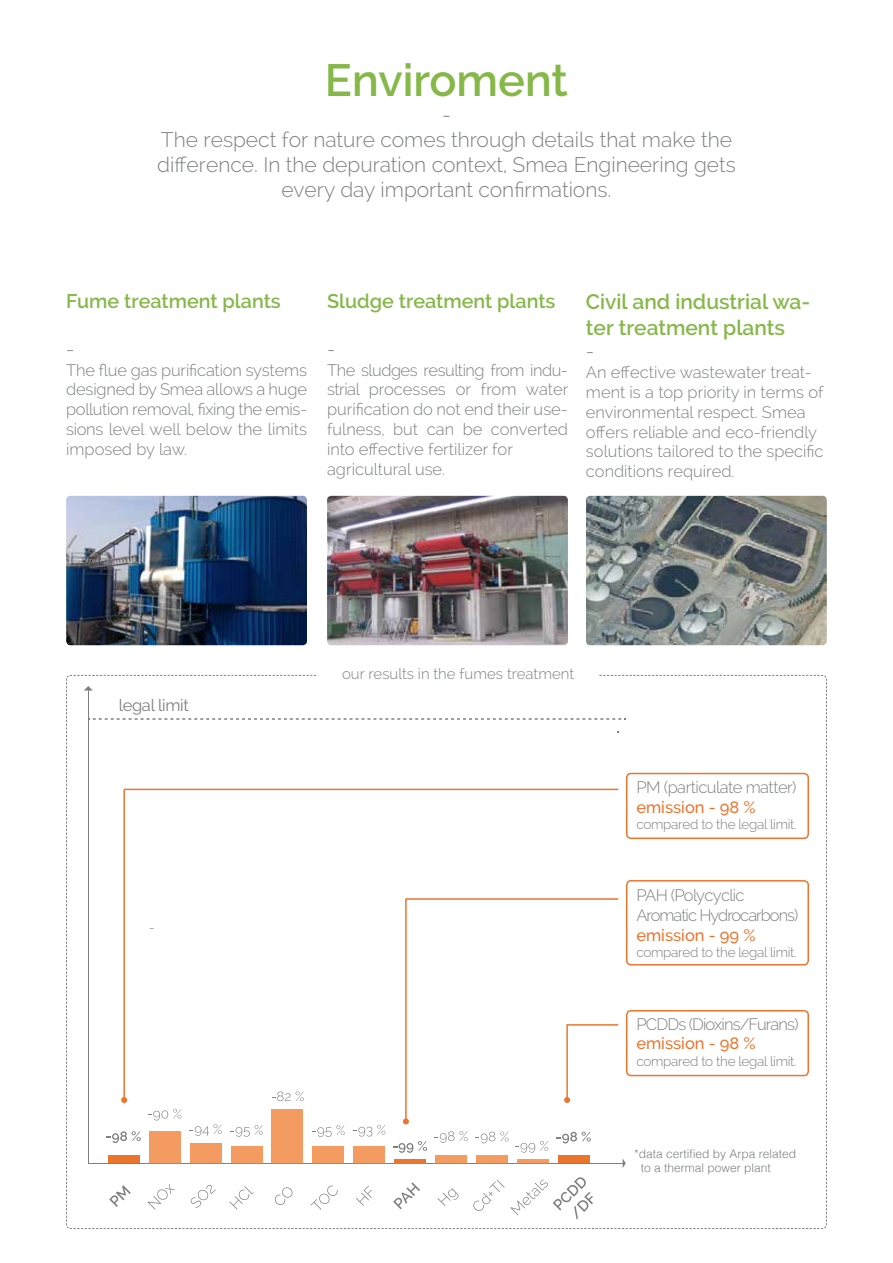
<style>
.page{position:relative;width:893px;height:1263px;background:#fff}
.page>*{position:absolute;margin:0;border:0;box-sizing:border-box;transform-origin:0 0}
.t1{font:600 45px "Raleway";color:#86b849}
.t2{font:300 21px/25.2px "Raleway";color:#7f8080;text-align:center}
.t3{font:600 21px/25.2px "Raleway";color:#86b849}
.t4{font:600 19.8px "Raleway";color:#86b849}
.t5{font:300 19.8px "Raleway";color:#7f8080}
.t6{font:300 16.5px/19.8px "Raleway";color:#7f8080}
.t7{font:500 16.5px "Raleway";color:#eb752d}
.t8{font:300 16.5px/19.8px "Raleway";letter-spacing:-.06em;color:#7f8080}
.t9{font:300 16.5px "Raleway";letter-spacing:-.03em;color:#7f8080}
.t10{font:300 16.5px "Raleway";letter-spacing:-.05em;color:#7f8080}
.t11{font:16.5px "Raleway";letter-spacing:-.02em;color:#7f8080}
.t12{font:300 15px "Raleway";color:#7f8080}
.t13{font:300 13.5px "Raleway";letter-spacing:-.02em;color:#7f8080}
.t14{font:300 13.2px "Raleway";color:#7f8080}
.t15{font:300 12px/14.4px "Helvetica";color:#7f8080}
</style>
<div class="page">
<img style="left:66px;top:496px;width:241px;height:149px">
<img style="left:327px;top:496px;width:241px;height:149px">
<img style="left:586px;top:496px;width:241px;height:149px">
<svg style="left:66px;top:675px;width:761px;height:554px"></svg>
<h1 class="t1" style="left:325px;top:55px;width:245px">Enviroment</h1>
<p class="t2" style="left:157px;top:101px;width:580px">-<br>The respect for nature comes through details that make the difference. In the depuration context, Smea Engineering gets every day important confirmations.</p>
<p class="t4" style="left:66px;top:290px;width:216px">Fume treatment plants</p>
<p class="t5" style="left:66px;top:337px;width:10px">-</p>
<p class="t6" style="left:66px;top:360px;width:242px;text-align:justify">The flue gas purification systems designed by Smea allows a huge pollution removal, fixing the emis&shy;sions level well below the limits imposed by law.</p>
<p class="t4" style="left:327px;top:290px;width:230px">Sludge treatment plants</p>
<p class="t5" style="left:327px;top:337px;width:10px">-</p>
<p class="t6" style="left:327px;top:360px;width:243px">The sludges resulting from indu&shy;strial processes or from water purification do not end their use&shy;fulness, but can be converted into effective fertilizer for agricultural use.</p>
<p class="t3" style="left:586px;top:289px;width:226px">Civil and industrial wa&shy;ter treatment plants</p>
<p class="t5" style="left:586px;top:340px;width:10px">-</p>
<p class="t6" style="left:586px;top:362px;width:239px">An effective wastewater treat&shy;ment is a top priority in terms of environmental respect. Smea offers reliable and eco-friendly solutions tailored to the specific conditions required.</p>
<p class="t11" style="left:119px;top:695px;width:72px">legal limit</p>
<p class="t14" style="left:149px;top:919px;width:7px">-</p>
<p class="t12" style="left:342px;top:665px;width:234px">our results in the fumes treatment</p>
<p class="t9" style="left:636px;top:777px;width:162px">PM (particulate matter)</p>
<p class="t7" style="left:636px;top:797px;width:121px">emission - 98 %</p>
<p class="t13" style="left:636px;top:816px;width:162px">compared to the legal limit.</p>
<p class="t8" style="left:636px;top:885px;width:164px">PAH (Polycyclic<br>Aromatic Hydrocarbons)</p>
<p class="t7" style="left:636px;top:925px;width:121px">emission - 99 %</p>
<p class="t13" style="left:636px;top:944px;width:162px">compared to the legal limit.</p>
<p class="t10" style="left:636px;top:1014px;width:164px">PCDDs (Dioxins/Furans)</p>
<p class="t7" style="left:636px;top:1034px;width:121px">emission - 98 %</p>
<p class="t13" style="left:636px;top:1053px;width:162px">compared to the legal limit.</p>
<p class="t15" style="left:641px;top:1145px;width:157px;text-indent:-7px">*data certified by Arpa related to a thermal power plant</p>
</div>
